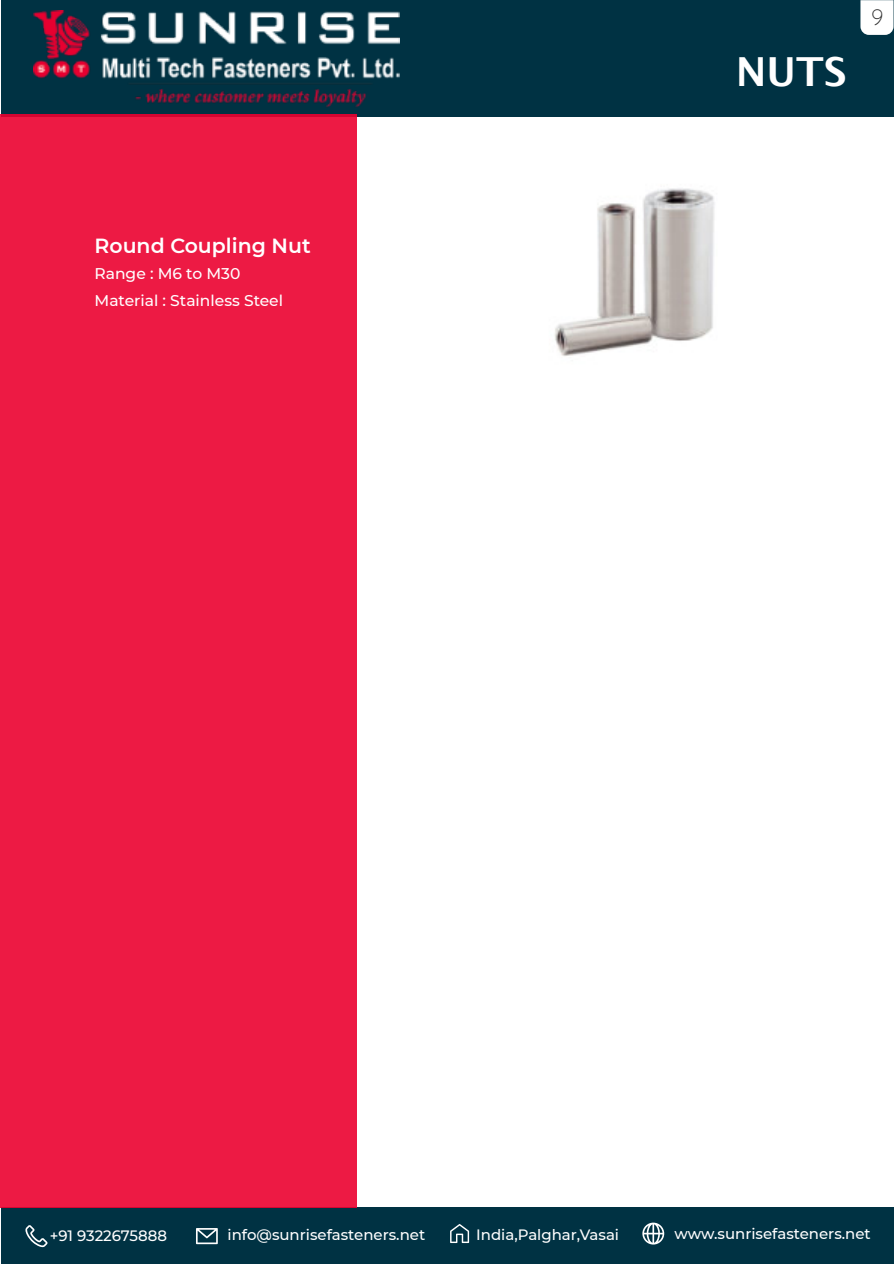
<style>
.page{position:relative;width:894px;height:1265px;background:#fff}
.page>*{position:absolute;margin:0;border:0;box-sizing:border-box;transform-origin:0 0}
.t1{font:700 40.05px "Lucida Grande";color:#fff}
.t2{font:300 22.2px "Quicksand";color:#2f2f2f}
.t3{font:600 20.4px "Montserrat";color:#fff}
.t4{font:500 15.45px/27.3px "Montserrat";color:#fff}
.t5{font:500 15px "Montserrat";color:#fff}
</style>
<div class="page">
<div style="left:1px;top:0;width:893px;height:116px;background:#003243"></div>
<img style="left:33px;top:11px;width:367px;height:97px">
<div style="left:1px;top:1207px;width:893px;height:56px;background:#003243"></div>
<svg style="left:25px;top:1225px;width:23px;height:22px"></svg>
<svg style="left:196px;top:1228px;width:22px;height:16px"></svg>
<svg style="left:450px;top:1224px;width:19px;height:19px"></svg>
<svg style="left:642px;top:1222px;width:22px;height:22px"></svg>
<div style="left:1px;top:114px;width:356px;height:1093px;background:#ed1a44"></div>
<svg style="left:860px;top:0;width:34px;height:35px"></svg>
<img style="left:554px;top:188px;width:161px;height:168px">
<h3 class="t3" style="left:95px;top:233px;width:218px">Round Coupling Nut</h3>
<p class="t4" style="left:95px;top:259px;width:190px">Range : M6 to M30<br>Material : Stainless Steel</p>
<h1 class="t1" style="left:736px;top:54px;width:112px">NUTS</h1>
<h2 class="t2" style="left:871px;top:1px;width:13px">8</h2>
<h2 class="t2" style="left:871px;top:3px;width:14px">9</h2>
<p class="t5" style="left:50px;top:1226px;width:119px">+91 9322675888</p>
<p class="t5" style="left:228px;top:1225px;width:199px">info@sunrisefasteners.net</p>
<p class="t5" style="left:476px;top:1225px;width:144px">India,Palghar,Vasai</p>
<p class="t5" style="left:675px;top:1224px;width:198px">www.sunrisefasteners.net</p>
</div>
